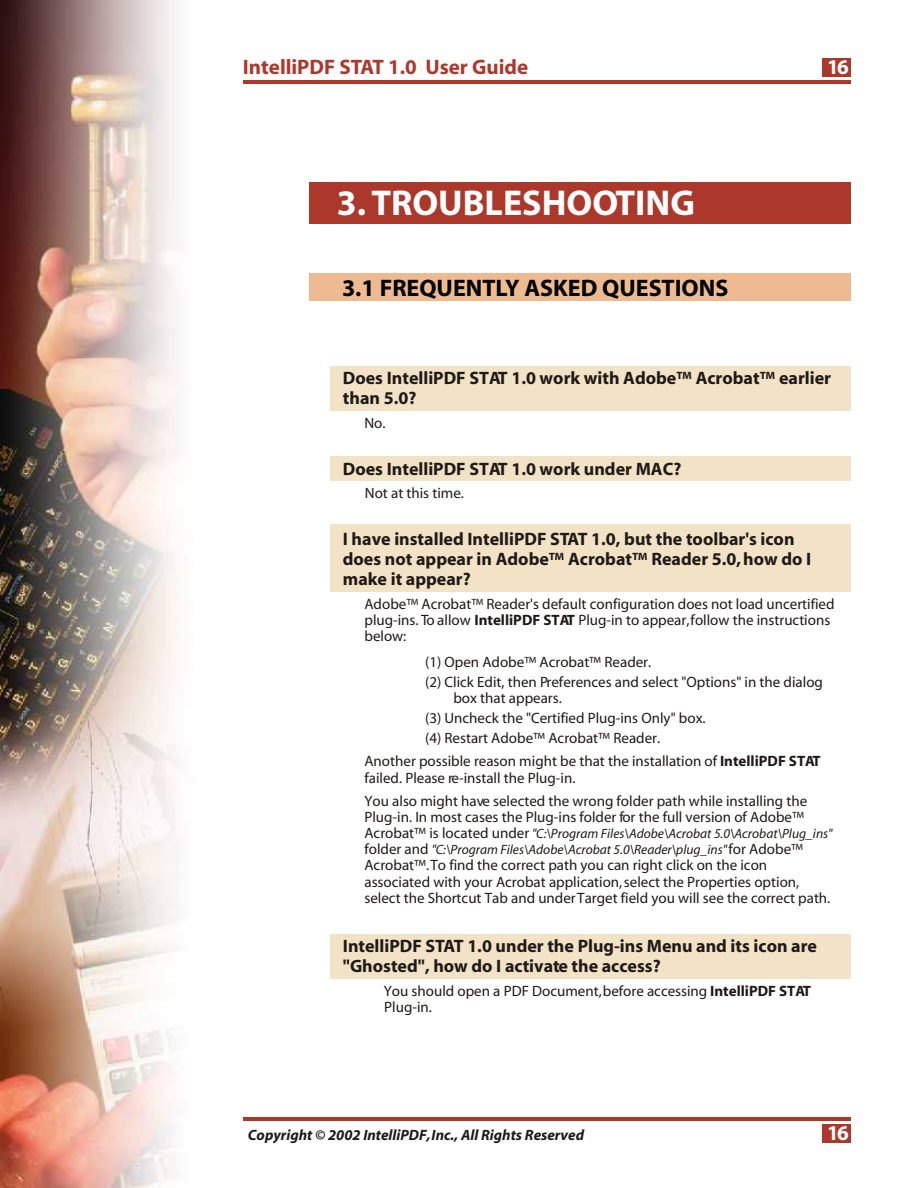
<style>
.page{position:relative;width:918px;height:1188px;background:#fff}
.page>*{position:absolute;margin:0;border:0;box-sizing:border-box;transform-origin:0 0}
.t1{font:700 36px "Myriad";color:#fff}
.t2{font:700 24px "Myriad";color:#000}
.t3{font:700 21px "Myriad";color:#ab382b}
.t4{font:700 21px "Myriad";color:#fff}
.t5{font:700 18px/19.8px "Myriad";color:#1f1a17}
.t6{font:15px/16.2px "Myriad";color:#1f1a17}
.t7{font:italic 700 15px "Myriad";color:#1f1a17}
.t8{font:italic 13.5px/16.2px "Myriad";color:#1f1a17}
.s1{font-weight:700}
.s2{font-style:normal;font-size:15px}
</style>
<div class="page">
<div style="left:330px;top:934px;width:521px;height:44px;background:#f2e3c7"></div>
<div style="left:330px;top:524px;width:521px;height:68px;background:#f2e3c7"></div>
<div style="left:330px;top:456px;width:521px;height:24px;background:#f2e3c7"></div>
<div style="left:330px;top:366px;width:521px;height:44px;background:#f2e3c7"></div>
<div style="left:309px;top:273px;width:542px;height:28px;background:#edba91"></div>
<div style="left:822px;top:58px;width:29px;height:19px;background:#ab382b"></div>
<hr style="left:243px;top:81px;width:608px;height:3px;background:#ab382b">
<div style="left:822px;top:1124px;width:29px;height:19px;background:#ab382b"></div>
<hr style="left:243px;top:1117px;width:608px;height:3px;background:#ab382b">
<img style="left:0;top:0;width:178px;height:1188px">
<div style="left:309px;top:183px;width:542px;height:41px;background:#ab382b"></div>
<h3 class="t3" style="left:243px;top:58px;width:287px">IntelliPDF STAT 1.0 User Guide</h3>
<h3 class="t4" style="left:827px;top:58px;width:23px">16</h3>
<h1 class="t1" style="left:337px;top:188px;width:360px">3. TROUBLESHOOTING</h1>
<h2 class="t2" style="left:342px;top:278px;width:388px">3.1 FREQUENTLY ASKED QUESTIONS</h2>
<p class="t5" style="left:343px;top:370px;width:490px">Does IntelliPDF STAT 1.0 work with Adobe™ Acrobat™ earlier than 5.0?</p>
<p class="t6" style="left:364px;top:416px;width:23px">No.</p>
<p class="t5" style="left:343px;top:460px;width:340px">Does IntelliPDF STAT 1.0 work under MAC?</p>
<p class="t6" style="left:365px;top:487px;width:101px">Not at this time.</p>
<p class="t5" style="left:343px;top:531px;width:470px">I have installed IntelliPDF STAT 1.0, but the toolbar's icon does not appear in Adobe™ Acrobat™ Reader 5.0, how do I make it appear?</p>
<p class="t6" style="left:364px;top:597px;width:472px">Adobe™ Acrobat™ Reader's default configuration does not load uncertified plug-ins. To allow <span class="s1">IntelliPDF STAT</span> Plug-in to appear, follow the instructions below:</p>
<p class="t6" style="left:425px;top:653px;width:399px;line-height:20.2px">(1) Open Adobe™ Acrobat™ Reader.<br>(2) Click Edit, then Preferences and select "Options" in the dialog</p>
<p class="t6" style="left:425px;top:689px;width:282px;line-height:20.2px;text-indent:28px">box that appears.<br>(3) Uncheck the "Certified Plug-ins Only" box. (4) Restart Adobe™ Acrobat™ Reader.</p>
<p class="t6" style="left:364px;top:755px;width:458px">Another possible reason might be that the installation of <span class="s1">IntelliPDF STAT </span>failed. Please re-install the Plug-in.</p>
<p class="t6" style="left:364px;top:794px;width:444px">You also might have selected the wrong folder path while installing the<br>Plug-in. In most cases the Plug-ins folder for the full version of Adobe™</p>
<p class="t8" style="left:364px;top:826px;width:469px"><span class="s2">Acrobat™ is located under</span> "C:\Program Files\Adobe\Acrobat 5.0\Acrobat\Plug_ins" <span class="s2">folder and</span> "C:\Program Files\Adobe\Acrobat 5.0\Reader\plug_ins"<span class="s2">for Adobe™</span></p>
<p class="t6" style="left:364px;top:859px;width:467px">Acrobat™. To find the correct path you can right click on the icon associated with your Acrobat application, select the Properties option, select the Shortcut Tab and under Target field you will see the correct path.</p>
<p class="t5" style="left:343px;top:938px;width:476px">IntelliPDF STAT 1.0 under the Plug-ins Menu and its icon are "Ghosted", how do I activate the access?</p>
<p class="t6" style="left:384px;top:984px;width:429px">You should open a PDF Document, before accessing <span class="s1">IntelliPDF STAT<br></span>Plug-in.</p>
<p class="t7" style="left:248px;top:1129px;width:338px">Copyright © 2002 IntelliPDF,Inc., All Rights Reserved</p>
<h3 class="t4" style="left:827px;top:1124px;width:23px">16</h3>
</div>
